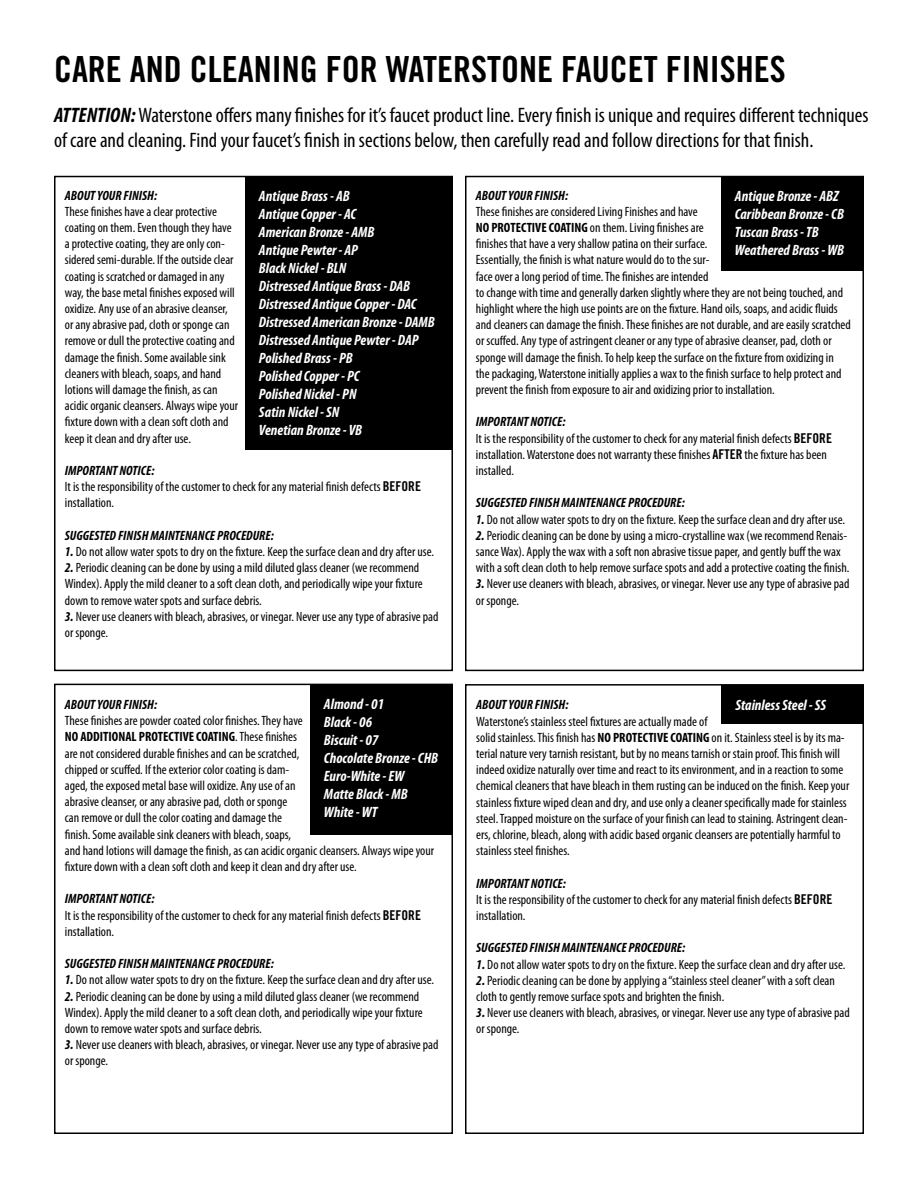
<style>
.page{position:relative;width:918px;height:1188px;background:#fff}
.page>*{position:absolute;margin:0;border:0;box-sizing:border-box;transform-origin:0 0}
.t1{font:36px "Trade Gothic Bold Cond Twenty";color:#000}
.t2{font:condensed 21px/25.2px "Myriad Pro";color:#000}
.t3{font:italic 700 condensed 15px/18px "Myriad Pro";color:#fff}
.t4{font:condensed 13.5px/16.2px "Myriad Pro";color:#000}
.t5{font:italic 700 condensed 13.5px "Myriad Pro";color:#000}
.s1{font-weight:700;font-style:italic}
.s2{font-family:"Trade Gothic Bold Cond Twenty";font-stretch:normal}
.s3{font-weight:700}
</style>
<div class="page">
<div style="left:54px;top:684px;width:399px;height:450px;border:2px solid #000"></div>
<div style="left:465px;top:176px;width:399px;height:495px;border:2px solid #000"></div>
<div style="left:54px;top:176px;width:399px;height:495px;border:2px solid #000"></div>
<div style="left:465px;top:684px;width:399px;height:450px;border:2px solid #000"></div>
<div style="left:310px;top:684px;width:143px;height:151px;background:#000"></div>
<div style="left:721px;top:177px;width:142px;height:94px;background:#000"></div>
<div style="left:245px;top:176px;width:207px;height:273px;background:#000"></div>
<div style="left:722px;top:685px;width:142px;height:38px;background:#000"></div>
<h1 class="t1" style="left:54px;top:47px;width:733px">CARE AND CLEANING FOR WATERSTONE FAUCET FINISHES</h1>
<p class="t2" style="left:54px;top:102px;width:816px"><span class="s1">ATTENTION:</span> Waterstone offers many finishes for it’s faucet product line. Every finish is unique and requires different techniques of care and cleaning. Find your faucet’s finish in sections below, then carefully read and follow directions for that finish.</p>
<p class="t3" style="left:259px;top:186px;width:177px">Antique Brass - AB<br>Antique Copper - AC<br>American Bronze - AMB<br>Antique Pewter - AP<br>Black Nickel - BLN<br>Distressed Antique Brass - DAB<br>Distressed Antique Copper - DAC<br>Distressed American Bronze - DAMB<br>Distressed Antique Pewter - DAP<br>Polished Brass - PB<br>Polished Copper - PC<br>Polished Nickel - PN<br>Satin Nickel - SN<br>Venetian Bronze - VB</p>
<p class="t5" style="left:65px;top:187px;width:94px">ABOUT YOUR FINISH:</p>
<p class="t4" style="left:65px;top:203px;width:175px">These finishes have a clear protective coating on them. Even though they have a protective coating, they are only con&shy;sidered semi-durable. If the outside clear coating is scratched or damaged in any way, the base metal finishes exposed will oxidize. Any use of an abrasive cleanser, or any abrasive pad, cloth or sponge can remove or dull the protective coating and damage the finish. Some available sink cleaners with bleach, soaps, and hand lotions will damage the finish, as can acidic organic cleansers. Always wipe your fixture down with a clean soft cloth and keep it clean and dry after use.</p>
<p class="t4" style="left:65px;top:462px;width:358px"><span class="s1">IMPORTANT NOTICE:<br></span>It is the responsibility of the customer to check for any material finish defects <span class="s2">BEFORE </span>installation.</p>
<p class="t5" style="left:65px;top:527px;width:210px">SUGGESTED FINISH MAINTENANCE PROCEDURE:</p>
<p class="t4" style="left:65px;top:543px;width:371px"><span class="s1">1.</span> Do not allow water spots to dry on the fixture. Keep the surface clean and dry after use.</p>
<p class="t4" style="left:65px;top:559px;width:359px"><span class="s1">2.</span> Periodic cleaning can be done by using a mild diluted glass cleaner (we recommend<br>Windex). Apply the mild cleaner to a soft clean cloth, and periodically wipe your fixture down to remove water spots and surface debris.</p>
<p class="t4" style="left:65px;top:608px;width:375px"><span class="s1">3.</span> Never use cleaners with bleach, abrasives, or vinegar. Never use any type of abrasive pad or sponge.</p>
<p class="t3" style="left:324px;top:695px;width:116px">Almond - 01<br>Black - 06<br>Biscuit - 07<br>Chocolate Bronze - CHB<br>Euro-White - EW<br>Matte Black - MB<br>White - WT</p>
<p class="t5" style="left:65px;top:696px;width:94px">ABOUT YOUR FINISH:</p>
<p class="t4" style="left:65px;top:712px;width:371px">These finishes are powder coated color finishes. They have<br><span class="s3">NO ADDITIONAL PROTECTIVE COATING</span>. These finishes<br>are not considered durable finishes and can be scratched,<br>chipped or scuffed. If the exterior color coating is dam-<br>aged, the exposed metal base will oxidize. Any use of an<br>abrasive cleanser, or any abrasive pad, cloth or sponge<br>can remove or dull the color coating and damage the<br>finish. Some available sink cleaners with bleach, soaps,<br>and hand lotions will damage the finish, as can acidic organic cleansers. Always wipe your fixture down with a clean soft cloth and keep it clean and dry after use.</p>
<p class="t4" style="left:65px;top:891px;width:358px"><span class="s1">IMPORTANT NOTICE:<br></span>It is the responsibility of the customer to check for any material finish defects <span class="s2">BEFORE </span>installation.</p>
<p class="t5" style="left:65px;top:955px;width:210px">SUGGESTED FINISH MAINTENANCE PROCEDURE:</p>
<p class="t4" style="left:65px;top:972px;width:371px"><span class="s1">1.</span> Do not allow water spots to dry on the fixture. Keep the surface clean and dry after use.</p>
<p class="t4" style="left:65px;top:988px;width:359px"><span class="s1">2.</span> Periodic cleaning can be done by using a mild diluted glass cleaner (we recommend<br>Windex). Apply the mild cleaner to a soft clean cloth, and periodically wipe your fixture down to remove water spots and surface debris.</p>
<p class="t4" style="left:65px;top:1036px;width:375px"><span class="s1">3.</span> Never use cleaners with bleach, abrasives, or vinegar. Never use any type of abrasive pad or sponge.</p>
<p class="t5" style="left:476px;top:187px;width:94px">ABOUT YOUR FINISH:</p>
<p class="t4" style="left:476px;top:203px;width:377px">These finishes are considered Living Finishes and have<br><span class="s3">NO PROTECTIVE COATING</span> on them. Living finishes are<br>finishes that have a very shallow patina on their surface.<br>Essentially, the finish is what nature would do to the sur-<br>face over a long period of time. The finishes are intended<br>to change with time and generally darken slightly where they are not being touched, and highlight where the high use points are on the fixture. Hand oils, soaps, and acidic fluids and cleaners can damage the finish. These finishes are not durable, and are easily scratched or scuffed. Any type of astringent cleaner or any type of abrasive cleanser, pad, cloth or sponge will damage the finish. To help keep the surface on the fixture from oxidizing in the packaging, Waterstone initially applies a wax to the finish surface to help protect and prevent the finish from exposure to air and oxidizing prior to installation.</p>
<p class="t4" style="left:476px;top:414px;width:358px"><span class="s1">IMPORTANT NOTICE:<br></span>It is the responsibility of the customer to check for any material finish defects <span class="s2">BEFORE </span>installation. Waterstone does not warranty these finishes <span class="s2">AFTER</span> the fixture has been installed.</p>
<p class="t5" style="left:476px;top:495px;width:210px">SUGGESTED FINISH MAINTENANCE PROCEDURE:</p>
<p class="t4" style="left:476px;top:511px;width:371px"><span class="s1">1.</span> Do not allow water spots to dry on the fixture. Keep the surface clean and dry after use.</p>
<p class="t4" style="left:476px;top:527px;width:375px"><span class="s1">2.</span> Periodic cleaning can be done by using a micro-crystalline wax (we recommend Renais&shy;sance Wax). Apply the wax with a soft non abrasive tissue paper, and gently buff the wax with a soft clean cloth to help remove surface spots and add a protective coating the finish.</p>
<p class="t4" style="left:476px;top:576px;width:375px"><span class="s1">3.</span> Never use cleaners with bleach, abrasives, or vinegar. Never use any type of abrasive pad or sponge.</p>
<p class="t3" style="left:735px;top:187px;width:111px">Antique Bronze - ABZ<br>Caribbean Bronze - CB<br>Tuscan Brass - TB<br>Weathered Brass - WB</p>
<p class="t3" style="left:735px;top:695px;width:92px">Stainless Steel - SS</p>
<p class="t5" style="left:476px;top:696px;width:94px">ABOUT YOUR FINISH:</p>
<p class="t4" style="left:476px;top:713px;width:375px">Waterstone’s stainless steel fixtures are actually made of<br>solid stainless. This finish has <span class="s3">NO PROTECTIVE COATING</span> on it. Stainless steel is by its ma&shy;terial nature very tarnish resistant, but by no means tarnish or stain proof. This finish will indeed oxidize naturally over time and react to its environment, and in a reaction to some chemical cleaners that have bleach in them rusting can be induced on the finish. Keep your stainless fixture wiped clean and dry, and use only a cleaner specifically made for stainless steel. Trapped moisture on the surface of your finish can lead to staining. Astringent clean&shy;ers, chlorine, bleach, along with acidic based organic cleansers are potentially harmful to stainless steel finishes.</p>
<p class="t4" style="left:476px;top:875px;width:358px"><span class="s1">IMPORTANT NOTICE:<br></span>It is the responsibility of the customer to check for any material finish defects <span class="s2">BEFORE </span>installation.</p>
<p class="t5" style="left:476px;top:939px;width:210px">SUGGESTED FINISH MAINTENANCE PROCEDURE:</p>
<p class="t4" style="left:476px;top:956px;width:371px"><span class="s1">1.</span> Do not allow water spots to dry on the fixture. Keep the surface clean and dry after use.</p>
<p class="t4" style="left:476px;top:972px;width:360px"><span class="s1">2.</span> Periodic cleaning can be done by applying a “stainless steel cleaner” with a soft clean cloth to gently remove surface spots and brighten the finish.</p>
<p class="t4" style="left:476px;top:1004px;width:375px"><span class="s1">3.</span> Never use cleaners with bleach, abrasives, or vinegar. Never use any type of abrasive pad or sponge.</p>
</div>
